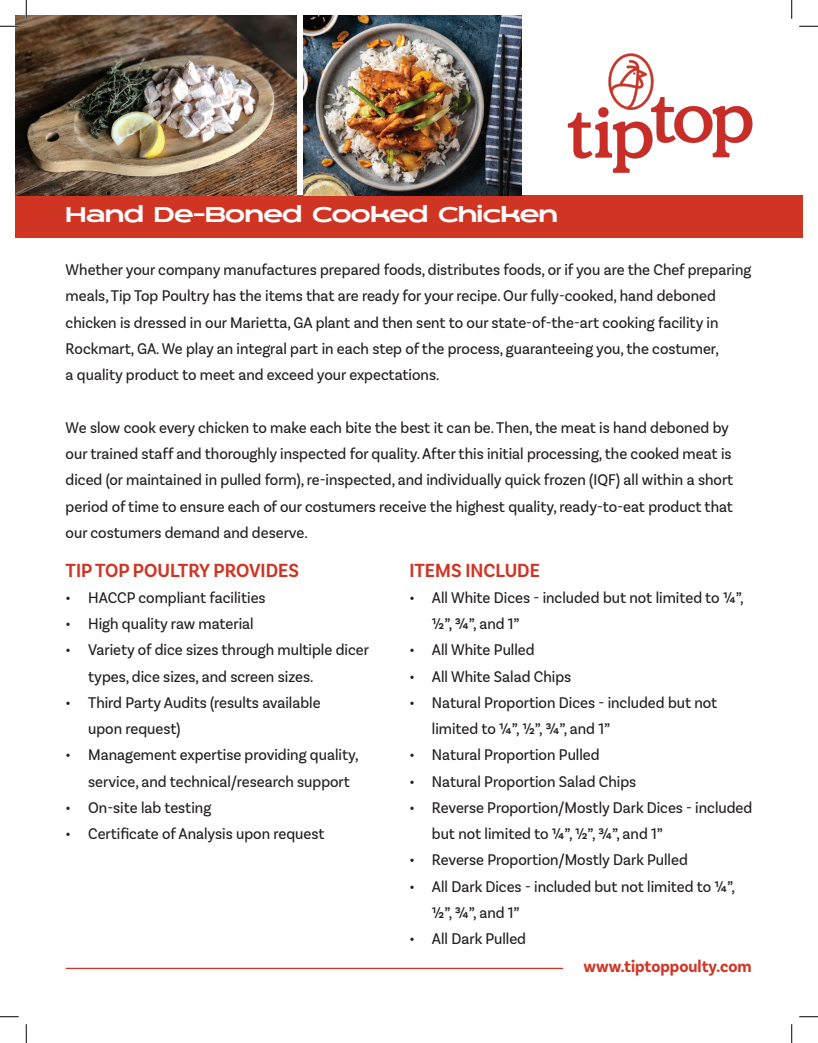
<style>
.page{position:relative;width:818px;height:1043px;background:#fff}
.page>*{position:absolute;margin:0;border:0;box-sizing:border-box;transform-origin:0 0}
.t1{font:21.25px "Farmer's Co op Medium";color:#fff}
.t2{font:600 20px "Basic Sans Narrow";color:#d03524}
.t3{font:700 17.5px "Basic Sans Narrow";color:#d03524}
.t4{font:16.25px/26.2px "Basic Sans Narrow";color:#231f20}
</style>
<div class="page">
<img style="left:567px;top:53px;width:186px;height:120px">
<div style="left:15px;top:195px;width:787px;height:43px;background:#d03524"></div>
<hr style="left:66px;top:967px;width:497px;height:2px;background:#d03524">
<img style="left:15px;top:15px;width:281px;height:180px">
<img style="left:303px;top:15px;width:218px;height:180px">
<svg style="left:0;top:25px;width:19px;height:2px"></svg>
<svg style="left:799px;top:25px;width:19px;height:2px"></svg>
<svg style="left:0;top:1016px;width:19px;height:1px"></svg>
<svg style="left:799px;top:1016px;width:19px;height:1px"></svg>
<svg style="left:25px;top:0;width:2px;height:19px"></svg>
<svg style="left:25px;top:1024px;width:2px;height:18px"></svg>
<svg style="left:791px;top:0;width:1px;height:19px"></svg>
<svg style="left:791px;top:1024px;width:1px;height:18px"></svg>
<p class="t1" style="left:66px;top:200px;width:494px">Hand De-Boned Cooked Chicken</p>
<p class="t4" style="left:66px;top:257px;width:687px">Whether your company manufactures prepared foods, distributes foods, or if you are the Chef preparing meals, Tip Top Poultry has the items that are ready for your recipe. Our fully-cooked, hand deboned chicken is dressed in our Marietta, GA plant and then sent to our state-of-the-art cooking facility in Rockmart, GA. We play an integral part in each step of the process, guaranteeing you, the costumer,<br>a quality product to meet and exceed your expectations.</p>
<p class="t4" style="left:66px;top:414px;width:669px">We slow cook every chicken to make each bite the best it can be. Then, the meat is hand deboned by our trained staff and thoroughly inspected for quality. After this initial processing, the cooked meat is diced (or maintained in pulled form), re-inspected, and individually quick frozen (IQF) all within a short period of time to ensure each of our costumers receive the highest quality, ready-to-eat product that our costumers demand and deserve.</p>
<p class="t2" style="left:66px;top:559px;width:235px">TIP TOP POULTRY PROVIDES</p>
<p class="t4" style="left:66px;top:584px;width:201px">• HACCP compliant facilities</p>
<p class="t4" style="left:66px;top:611px;width:189px">• High quality raw material</p>
<p class="t4" style="left:88px;top:637px;width:282px;text-indent:-22px">• Variety of dice sizes through multiple dicer types, dice sizes, and screen sizes.</p>
<p class="t4" style="left:88px;top:689px;width:234px;text-indent:-22px">• Third Party Audits (results available upon request)</p>
<p class="t4" style="left:88px;top:742px;width:272px;text-indent:-22px">• Management expertise providing quality, service, and technical/research support</p>
<p class="t4" style="left:66px;top:794px;width:147px">• On-site lab testing</p>
<p class="t4" style="left:66px;top:821px;width:260px">• Certificate of Analysis upon request</p>
<p class="t2" style="left:409px;top:559px;width:132px">ITEMS INCLUDE</p>
<p class="t4" style="left:432px;top:584px;width:313px;text-indent:-22px">• All White Dices - included but not limited to 1/4”,<br>1/2”, 3/4”, and 1”</p>
<p class="t4" style="left:409px;top:637px;width:127px">• All White Pulled</p>
<p class="t4" style="left:409px;top:663px;width:163px">• All White Salad Chips</p>
<p class="t4" style="left:432px;top:689px;width:287px;text-indent:-22px">• Natural Proportion Dices - included but not limited to 1/4”, 1/2”, 3/4”, and 1”</p>
<p class="t4" style="left:409px;top:742px;width:192px">• Natural Proportion Pulled</p>
<p class="t4" style="left:409px;top:768px;width:228px">• Natural Proportion Salad Chips</p>
<p class="t4" style="left:432px;top:794px;width:322px;text-indent:-22px">• Reverse Proportion/Mostly Dark Dices - included but not limited to 1/4”, 1/2”, 3/4”, and 1”</p>
<p class="t4" style="left:409px;top:847px;width:280px">• Reverse Proportion/Mostly Dark Pulled</p>
<p class="t4" style="left:432px;top:873px;width:305px;text-indent:-22px">• All Dark Dices - included but not limited to 1/4”,<br>1/2”, 3/4”, and 1”</p>
<p class="t4" style="left:409px;top:926px;width:118px">• All Dark Pulled</p>
<p class="t3" style="left:583px;top:957px;width:170px">www.tiptoppoulty.com</p>
</div>
